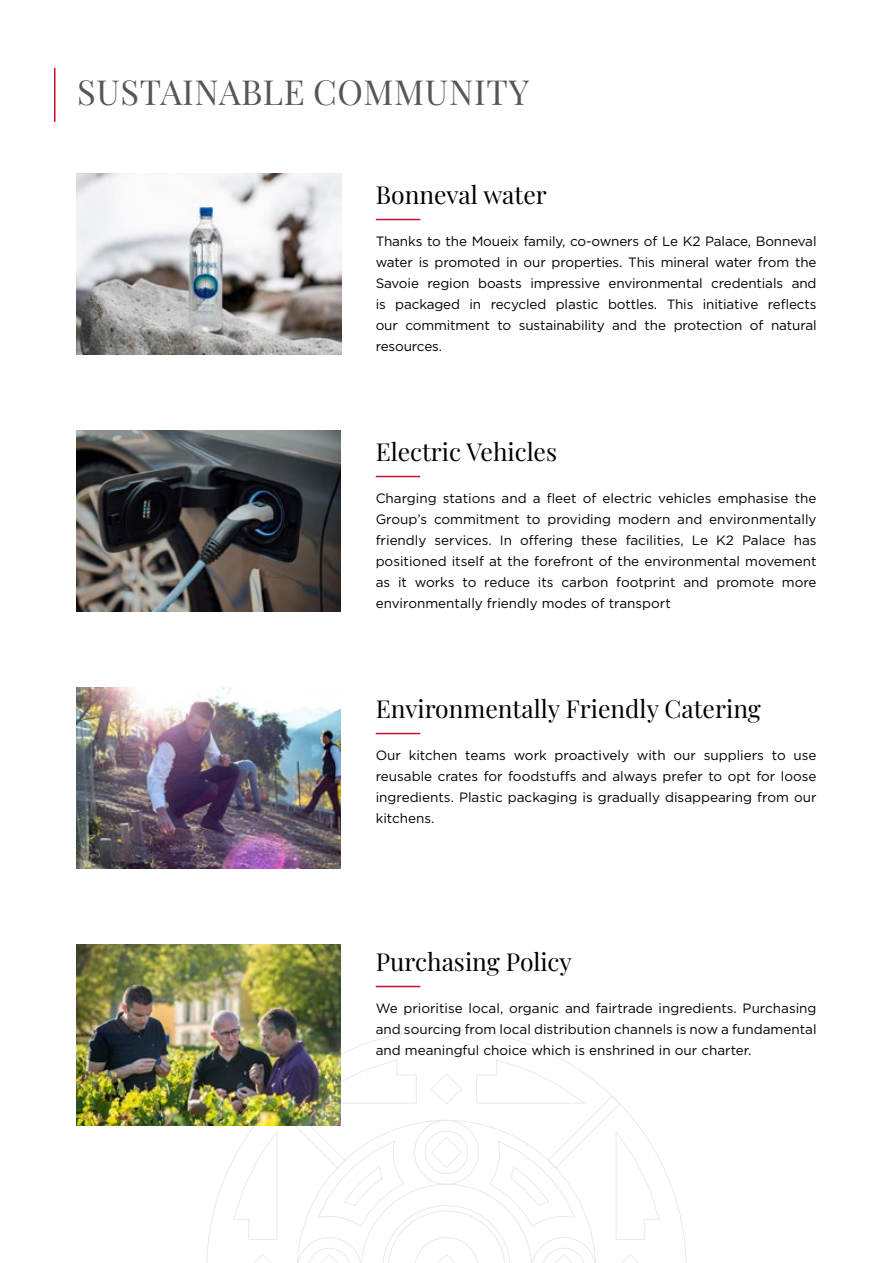
<style>
.page{position:relative;width:893px;height:1263px;background:#fff}
.page>*{position:absolute;margin:0;border:0;box-sizing:border-box;transform-origin:0 0}
.t1{font:34.5px "Playfair Display";letter-spacing:.02em;color:#555756}
.t2{font:24.75px "Playfair Display";color:#000}
.t3{font:13.5px/21px "Gotham";color:#000;text-align:justify}
</style>
<div class="page">
<svg style="left:206px;top:1029px;width:481px;height:234px"></svg>
<hr style="left:54px;top:68px;width:2px;height:54px;background:#cd0c2a">
<img style="left:76px;top:173px;width:266px;height:182px">
<hr style="left:376px;top:219px;width:44px;height:1px;background:#cd0c2a">
<hr style="left:376px;top:733px;width:44px;height:1px;background:#cd0c2a">
<hr style="left:376px;top:986px;width:44px;height:1px;background:#cd0c2a">
<img style="left:76px;top:687px;width:265px;height:182px">
<img style="left:76px;top:944px;width:265px;height:182px">
<hr style="left:376px;top:476px;width:44px;height:1px;background:#cd0c2a">
<img style="left:76px;top:430px;width:265px;height:182px">
<h1 class="t1" style="left:77px;top:65px;width:453px">SUSTAINABLE COMMUNITY</h1>
<h2 class="t2" style="left:376px;top:175px;width:172px">Bonneval water</h2>
<p class="t3" style="left:376px;top:230px;width:442px">Thanks to the Moueix family, co-owners of Le K2 Palace, Bonneval water is promoted in our properties. This mineral water from the Savoie region boasts impressive environmental credentials and is packaged in recycled plastic bottles. This initiative reflects our commitment to sustainability and the protection of natural resources.</p>
<h2 class="t2" style="left:376px;top:432px;width:183px">Electric Vehicles</h2>
<p class="t3" style="left:376px;top:487px;width:442px">Charging stations and a fleet of electric vehicles emphasise the Group’s commitment to providing modern and environmentally friendly services. In offering these facilities, Le K2 Palace has positioned itself at the forefront of the environmental movement as it works to reduce its carbon footprint and promote more environmentally friendly modes of transport</p>
<h2 class="t2" style="left:376px;top:689px;width:386px">Environmentally Friendly Catering</h2>
<p class="t3" style="left:376px;top:744px;width:442px">Our kitchen teams work proactively with our suppliers to use reusable crates for foodstuffs and always prefer to opt for loose ingredients. Plastic packaging is gradually disappearing from our kitchens.</p>
<h2 class="t2" style="left:376px;top:942px;width:198px">Purchasing Policy</h2>
<p class="t3" style="left:376px;top:997px;width:442px">We prioritise local, organic and fairtrade ingredients. Purchasing and sourcing from local distribution channels is now a fundamental and meaningful choice which is enshrined in our charter.</p>
</div>
